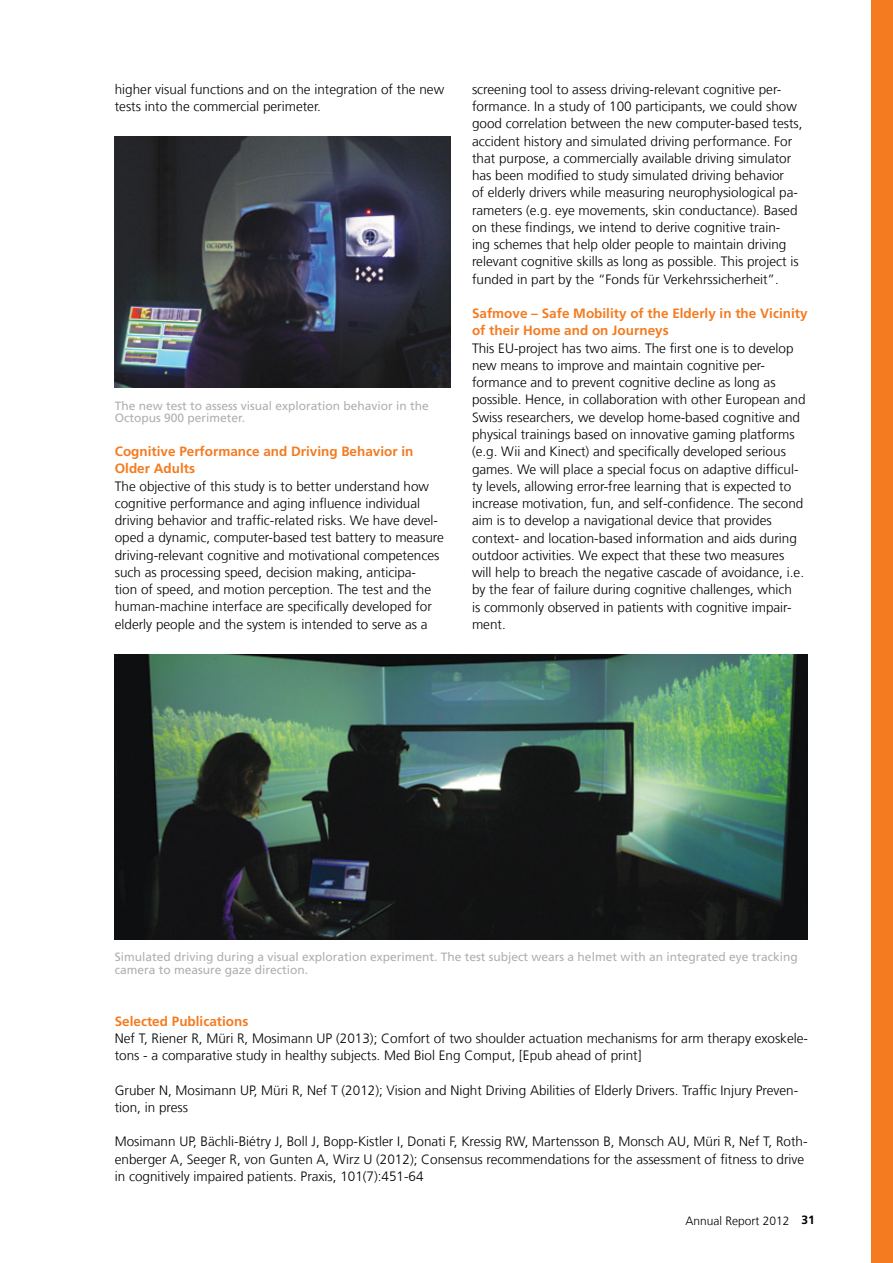
<style>
.page{position:relative;width:893px;height:1263px;background:#fff}
.page>*{position:absolute;margin:0;border:0;box-sizing:border-box;transform-origin:0 0}
.t1{font:300 13.5px/17.2px "Frutiger LT Com";color:#000}
.t2{font:700 13.5px/17.2px "Frutiger";color:#f47b20}
.t3{font:12px/12.8px "Frutiger LT Com";color:#adafb2}
.t4{font:300 12px "Frutiger LT Com";color:#000}
.s1{font-family:"Frutiger";font-weight:700}
</style>
<div class="page">
<div style="left:872px;top:0;width:21px;height:1263px;background:#f47b20"></div>
<img style="left:115px;top:655px;width:693px;height:284px">
<img style="left:115px;top:137px;width:336px;height:250px">
<p class="t1" style="left:115px;top:81px;width:331px">higher visual functions and on the integration of the new tests into the commercial perimeter.</p>
<p class="t3" style="left:115px;top:399px;width:316px">The new test to assess visual exploration behavior in the<br>Octopus 900 perimeter.</p>
<p class="t2" style="left:115px;top:443px;width:300px">Cognitive Performance and Driving Behavior in<br>Older Adults</p>
<p class="t1" style="left:115px;top:477px;width:331px">The objective of this study is to better understand how cognitive performance and aging influence individual driving behavior and traffic-related risks. We have devel&shy;oped a dynamic, computer-based test battery to measure driving-relevant cognitive and motivational competences such as processing speed, decision making, anticipa-<br>tion of speed, and motion perception. The test and the human-machine interface are specifically developed for elderly people and the system is intended to serve as a</p>
<p class="t1" style="left:472px;top:81px;width:332px">screening tool to assess driving-relevant cognitive per&shy;formance. In a study of 100 participants, we could show good correlation between the new computer-based tests, accident history and simulated driving performance. For that purpose, a commercially available driving simulator has been modified to study simulated driving behavior<br>of elderly drivers while measuring neurophysiological pa&shy;rameters (e.g. eye movements, skin conductance). Based on these findings, we intend to derive cognitive train-<br>ing schemes that help older people to maintain driving relevant cognitive skills as long as possible. This project is funded in part by the “Fonds für Verkehrssicherheit”.</p>
<p class="t2" style="left:472px;top:305px;width:337px">Safmove – Safe Mobility of the Elderly in the Vicinity of their Home and on Journeys</p>
<p class="t1" style="left:472px;top:339px;width:335px">This EU-project has two aims. The first one is to develop new means to improve and maintain cognitive per&shy;formance and to prevent cognitive decline as long as possible. Hence, in collaboration with other European and Swiss researchers, we develop home-based cognitive and physical trainings based on innovative gaming platforms (e.g. Wii and Kinect) and specifically developed serious games. We will place a special focus on adaptive difficul&shy;ty levels, allowing error-free learning that is expected to increase motivation, fun, and self-confidence. The second aim is to develop a navigational device that provides context- and location-based information and aids during outdoor activities. We expect that these two measures will help to breach the negative cascade of avoidance, i.e. by the fear of failure during cognitive challenges, which<br>is commonly observed in patients with cognitive impair&shy;ment.</p>
<p class="t3" style="left:115px;top:950px;width:684px">Simulated driving during a visual exploration experiment. The test subject wears a helmet with an integrated eye tracking camera to measure gaze direction.</p>
<p class="t2" style="left:115px;top:1012px;width:135px">Selected Publications</p>
<p class="t1" style="left:115px;top:1030px;width:695px">Nef T, Riener R, Müri R, Mosimann UP (2013); Comfort of two shoulder actuation mechanisms for arm therapy exoskele&shy;tons - a comparative study in healthy subjects. Med Biol Eng Comput, [Epub ahead of print]</p>
<p class="t1" style="left:115px;top:1081px;width:685px">Gruber N, Mosimann UP, Müri R, Nef T (2012); Vision and Night Driving Abilities of Elderly Drivers. Traffic Injury Preven&shy;tion, in press</p>
<p class="t1" style="left:115px;top:1133px;width:694px">Mosimann UP, Bächli-Biétry J, Boll J, Bopp-Kistler I, Donati F, Kressig RW, Martensson B, Monsch AU, Müri R, Nef T, Roth&shy;enberger A, Seeger R, von Gunten A, Wirz U (2012); Consensus recommendations for the assessment of fitness to drive in cognitively impaired patients. Praxis, 101(7):451-64</p>
<p class="t4" style="left:685px;top:1214px;width:131px">Annual Report 2012 <span class="s1">31</span></p>
</div>
